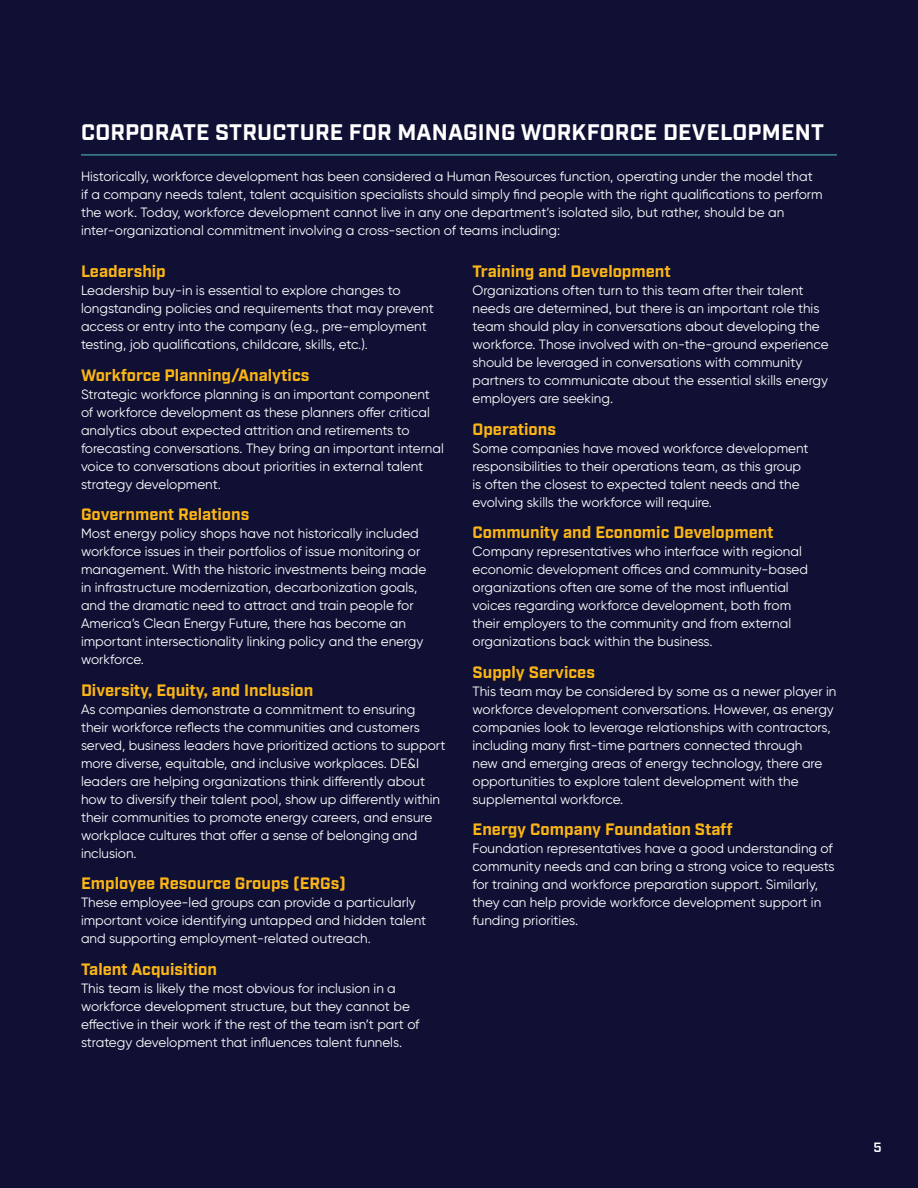
<style>
.page{position:relative;width:918px;height:1188px;background:#0f1034}
.page>*{position:absolute;margin:0;border:0;box-sizing:border-box;transform-origin:0 0}
.t1{font:700 22.5px "Industry";letter-spacing:.01em;color:#fff}
.t2{font:700 16.5px "Industry";color:#fcb515}
.t3{font:13.5px/18px "Gilroy";color:#fff}
.t4{font:600 13.5px "Industry";color:#fff}
</style>
<div class="page">
<hr style="left:81px;top:155px;width:756px;height:1px;background:#54c3bb">
<h1 class="t1" style="left:81px;top:118px;width:744px">CORPORATE STRUCTURE FOR MANAGING WORKFORCE DEVELOPMENT</h1>
<p class="t3" style="left:81px;top:167px;width:743px">Historically, workforce development has been considered a Human Resources function, operating under the model that if a company needs talent, talent acquisition specialists should simply find people with the right qualifications to perform the work. Today, workforce development cannot live in any one department’s isolated silo, but rather, should be an inter-organizational commitment involving a cross-section of teams including:</p>
<p class="t2" style="left:81px;top:262px;width:86px">Leadership</p>
<p class="t3" style="left:81px;top:281px;width:354px">Leadership buy-in is essential to explore changes to longstanding policies and requirements that may prevent access or entry into the company (e.g., pre-employment testing, job qualifications, childcare, skills, etc.).</p>
<p class="t2" style="left:81px;top:365px;width:230px">Workforce Planning/Analytics</p>
<p class="t3" style="left:81px;top:385px;width:364px">Strategic workforce planning is an important component of workforce development as these planners offer critical analytics about expected attrition and retirements to forecasting conversations. They bring an important internal voice to conversations about priorities in external talent strategy development.</p>
<p class="t2" style="left:81px;top:505px;width:170px">Government Relations</p>
<p class="t3" style="left:81px;top:524px;width:347px">Most energy policy shops have not historically included workforce issues in their portfolios of issue monitoring or management. With the historic investments being made in infrastructure modernization, decarbonization goals, and the dramatic need to attract and train people for America’s Clean Energy Future, there has become an important intersectionality linking policy and the energy workforce.</p>
<p class="t2" style="left:81px;top:680px;width:234px">Diversity, Equity, and Inclusion</p>
<p class="t3" style="left:81px;top:700px;width:366px">As companies demonstrate a commitment to ensuring their workforce reflects the communities and customers served, business leaders have prioritized actions to support more diverse, equitable, and inclusive workplaces. DE&amp;I leaders are helping organizations think differently about how to diversify their talent pool, show up differently within their communities to promote energy careers, and ensure workplace cultures that offer a sense of belonging and inclusion.</p>
<p class="t2" style="left:81px;top:874px;width:266px">Employee Resource Groups (ERGs)</p>
<p class="t3" style="left:81px;top:893px;width:347px">These employee-led groups can provide a particularly important voice identifying untapped and hidden talent and supporting employment-related outreach.</p>
<p class="t2" style="left:81px;top:959px;width:138px">Talent Acquisition</p>
<p class="t3" style="left:81px;top:979px;width:340px">This team is likely the most obvious for inclusion in a workforce development structure, but they cannot be effective in their work if the rest of the team isn’t part of strategy development that influences talent funnels.</p>
<p class="t2" style="left:472px;top:262px;width:200px">Training and Development</p>
<p class="t3" style="left:472px;top:281px;width:358px">Organizations often turn to this team after their talent needs are determined, but there is an important role this team should play in conversations about developing the workforce. Those involved with on-the-ground experience should be leveraged in conversations with community partners to communicate about the essential skills energy employers are seeking.</p>
<p class="t2" style="left:472px;top:419px;width:85px">Operations</p>
<p class="t3" style="left:472px;top:439px;width:338px">Some companies have moved workforce development responsibilities to their operations team, as this group is often the closest to expected talent needs and the evolving skills the workforce will require.</p>
<p class="t2" style="left:472px;top:523px;width:303px">Community and Economic Development</p>
<p class="t3" style="left:472px;top:542px;width:337px">Company representatives who interface with regional economic development offices and community-based organizations often are some of the most influential voices regarding workforce development, both from their employers to the community and from external organizations back within the business.</p>
<p class="t2" style="left:472px;top:662px;width:124px">Supply Services</p>
<p class="t3" style="left:472px;top:682px;width:365px">This team may be considered by some as a newer player in workforce development conversations. However, as energy companies look to leverage relationships with contractors, including many first-time partners connected through<br>new and emerging areas of energy technology, there are opportunities to explore talent development with the supplemental workforce.</p>
<p class="t2" style="left:472px;top:820px;width:262px">Energy Company Foundation Staff</p>
<p class="t3" style="left:472px;top:839px;width:364px">Foundation representatives have a good understanding of community needs and can bring a strong voice to requests for training and workforce preparation support. Similarly, they can help provide workforce development support in funding priorities.</p>
<p class="t4" style="left:873px;top:1140px;width:10px">5</p>
</div>
